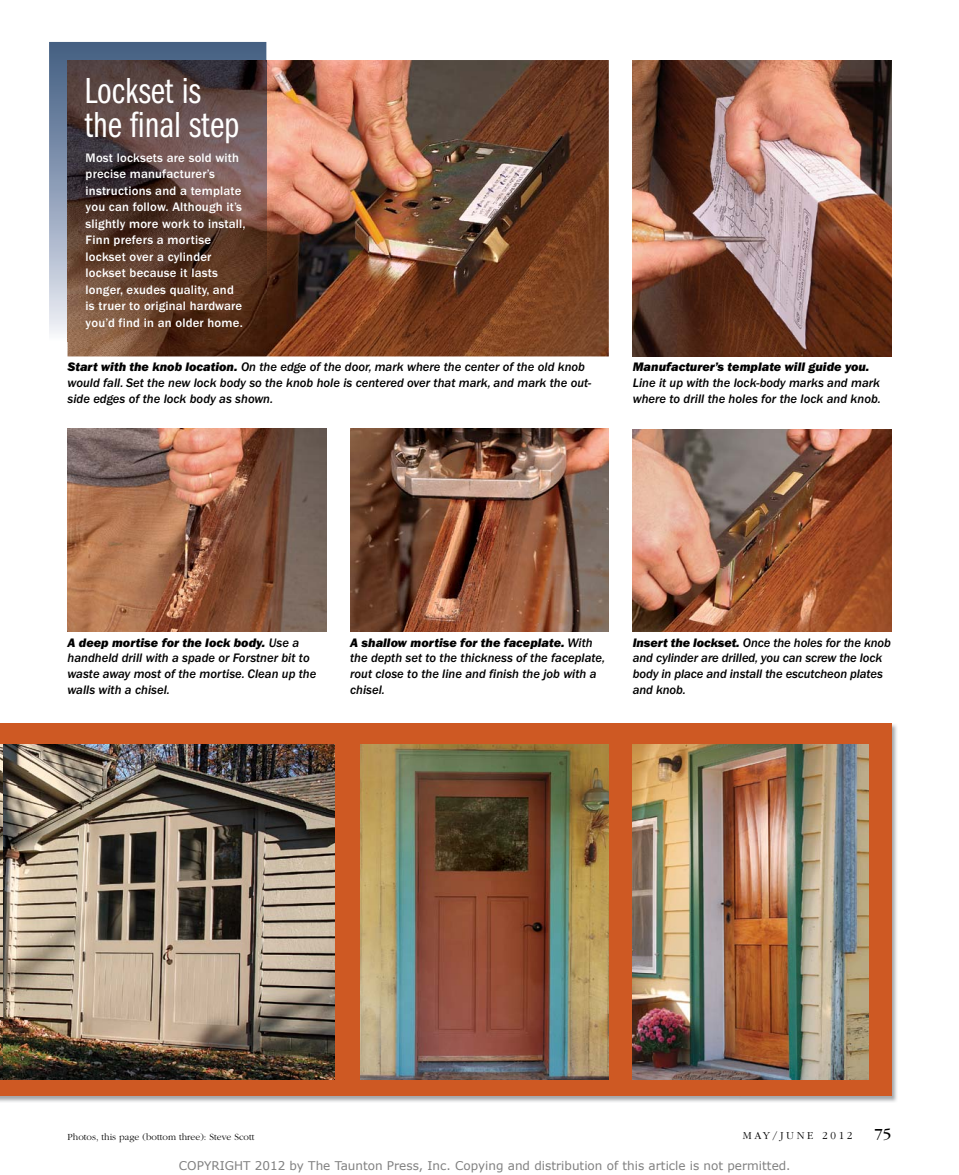
<style>
.page{position:relative;width:959px;height:1175px;background:#fff}
.page>*{position:absolute;margin:0;border:0;box-sizing:border-box;transform-origin:0 0}
.t1{font:37.5px/34.5px "ITC Franklin Gothic Std Bk Cp";color:#fff}
.t2{font:16.05px "ITC Garamond Std";color:#000}
.t3{font:12.75px/15.8px "ITC Franklin Gothic Std Med It";color:#000}
.t4{font:500 12.75px/16.5px "ITC Franklin Gothic Std";letter-spacing:.015em;color:#fff}
.t5{font:12.75px "ITC Franklin Gothic Std Hvy It";color:#000}
.t6{font:12px "Verdana";color:#808080}
.t7{font:300 11.1px "ITC Garamond Std";color:#000}
.t8{font:300 9.75px "ITC Garamond Std";color:#000}
.s1{font-family:"ITC Franklin Gothic Std Hvy It"}
.s2{font-family:"ITC Franklin Gothic Std Med It"}
</style>
<div class="page">
<img style="left:0;top:723px;width:897px;height:379px">
<div style="left:0;top:723px;width:891px;height:373px;background:#ce5923"></div>
<img style="left:68px;top:60px;width:541px;height:296px">
<img style="left:632px;top:60px;width:259px;height:296px">
<img style="left:68px;top:428px;width:258px;height:204px">
<img style="left:350px;top:428px;width:259px;height:204px">
<img style="left:632px;top:429px;width:259px;height:203px">
<img style="left:360px;top:744px;width:249px;height:335px">
<img style="left:632px;top:744px;width:236px;height:335px">
<svg style="left:49px;top:42px;width:217px;height:300px;background:#7688a2"></svg>
<img style="left:68px;top:60px;width:198px;height:282px">
<img style="left:2px;top:744px;width:332px;height:335px">
<img style="left:0;top:744px;width:2px;height:335px">
<h1 class="t1" style="left:84px;top:74px;width:157px">Lockset is the final step</h1>
<p class="t4" style="left:86px;top:149px;width:161px">Most locksets are sold with precise manufacturer’s instructions and a template you can follow. Although it’s slightly more work to install,<br>Finn prefers a mortise lockset over a cylinder lockset because it lasts longer, exudes quality, and is truer to original hardware you’d find in an older home.</p>
<p class="t3" style="left:67px;top:359px;width:525px"><span class="s1">Start with the knob location.</span> On the edge of the door, mark where the center of the old knob would fall. Set the new lock body so the knob hole is centered over that mark, and mark the out&shy;side edges of the lock body as shown.</p>
<p class="t5" style="left:633px;top:359px;width:238px">Manufacturer’s template will guide you.</p>
<p class="t3" style="left:633px;top:375px;width:250px">Line it up with the lock-body marks and mark where to drill the holes for the lock and knob.</p>
<p class="t5" style="left:67px;top:635px;width:233px">A deep mortise for the lock body. <span class="s2">Use a</span></p>
<p class="t3" style="left:67px;top:650px;width:250px">handheld drill with a spade or Forstner bit to waste away most of the mortise. Clean up the walls with a chisel.</p>
<p class="t5" style="left:350px;top:635px;width:244px">A shallow mortise for the faceplate. <span class="s2">With</span></p>
<p class="t3" style="left:350px;top:650px;width:257px">the depth set to the thickness of the faceplate, rout close to the line and finish the job with a chisel.</p>
<p class="t3" style="left:633px;top:634px;width:259px"><span class="s1">Insert the lockset.</span> Once the holes for the knob and cylinder are drilled, you can screw the lock body in place and install the escutcheon plates and knob.</p>
<p class="t8" style="left:68px;top:1131px;width:188px">Photos, this page (bottom three): Steve Scott</p>
<p class="t7" style="left:742px;top:1129px;width:111px">MAY/JUNE 2012</p>
<p class="t2" style="left:874px;top:1125px;width:18px">75</p>
<p class="t6" style="left:179px;top:1158px;width:613px">COPYRIGHT 2012 by The Taunton Press, Inc. Copying and distribution of this article is not permitted.</p>
</div>
